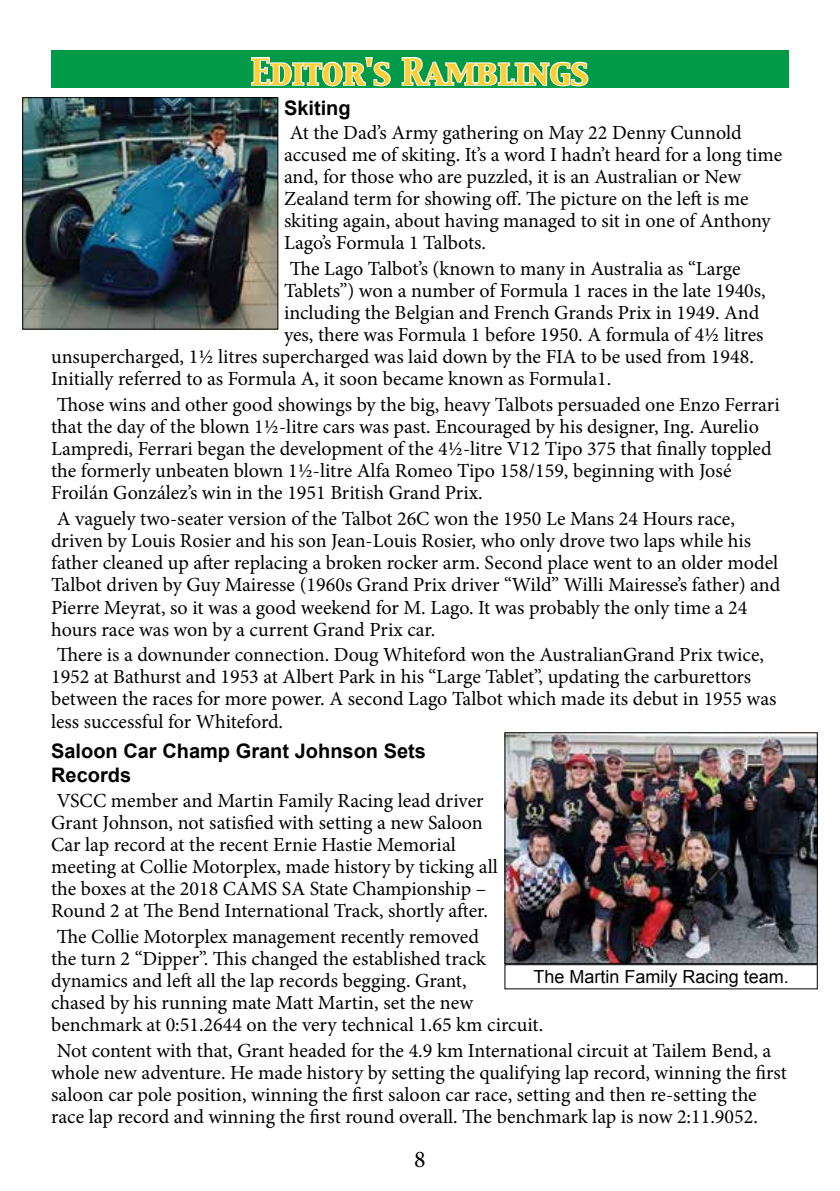
<style>
.page{position:relative;width:840px;height:1191px;background:#fff}
.page>*{position:absolute;margin:0;border:0;box-sizing:border-box;transform-origin:0 0}
.t1{font:32px "Capitals";color:#ffce35}
.t2{font:24px "Minion Pro";color:#000}
.t3{font:20px/22px "Minion Pro";color:#000}
.t4{font:700 20px/24px "Arial";color:#000}
.t5{font:18px "Arial";color:#000}
</style>
<div class="page">
<div style="left:51px;top:50px;width:737px;height:38px;background:#019a49"></div>
<svg style="left:251px;top:57px;width:140px;height:30px"></svg>
<svg style="left:401px;top:56px;width:188px;height:31px"></svg>
<img style="left:24px;top:99px;width:252px;height:229px">
<div style="left:22px;top:97px;width:256px;height:233px;border:1px solid #000"></div>
<img style="left:506px;top:734px;width:309px;height:228px">
<div style="left:504px;top:732px;width:313px;height:232px;border:1px solid #000"></div>
<div style="left:504px;top:964px;width:313px;height:25px;border:1px solid #000"></div>
<h1 class="t1" style="left:251px;top:50px;width:339px">Editor's Ramblings</h1>
<p class="t4" style="left:284px;top:96px;width:68px">Skiting</p>
<p class="t3" style="left:284px;top:122px;width:499px">At the Dad’s Army gathering on May 22 Denny Cunnold accused me of skiting. It’s a word I hadn’t heard for a long time and, for those who are puzzled, it is an Australian or New Zealand term for showing off. The picture on the left is me skiting again, about having managed to sit in one of Anthony Lago’s Formula 1 Talbots.</p>
<p class="t3" style="left:289px;top:258px;width:452px">The Lago Talbot’s (known to many in Australia as “Large</p>
<p class="t3" style="left:284px;top:280px;width:483px">Tablets”) won a number of Formula 1 races in the late 1940s,</p>
<p class="t3" style="left:284px;top:302px;width:476px">including the Belgian and French Grands Prix in 1949. And</p>
<p class="t3" style="left:284px;top:324px;width:480px">yes, there was Formula 1 before 1950. A formula of 4½ litres</p>
<p class="t3" style="left:51px;top:346px;width:704px">unsupercharged, 1½ litres supercharged was laid down by the FIA to be used from 1948.</p>
<p class="t3" style="left:51px;top:368px;width:561px">Initially referred to as Formula A, it soon became known as Formula1.</p>
<p class="t3" style="left:51px;top:394px;width:729px">Those wins and other good showings by the big, heavy Talbots persuaded one Enzo Ferrari that the day of the blown 1½-litre cars was past. Encouraged by his designer, Ing. Aurelio Lampredi, Ferrari began the development of the 4½-litre V12 Tipo 375 that finally toppled the formerly unbeaten blown 1½-litre Alfa Romeo Tipo 158/159, beginning with José Froilán González’s win in the 1951 British Grand Prix.</p>
<p class="t3" style="left:51px;top:508px;width:730px">A vaguely two-seater version of the Talbot 26C won the 1950 Le Mans 24 Hours race, driven by Louis Rosier and his son Jean-Louis Rosier, who only drove two laps while his father cleaned up after replacing a broken rocker arm. Second place went to an older model Talbot driven by Guy Mairesse (1960s Grand Prix driver “Wild” Willi Mairesse’s father) and Pierre Meyrat, so it was a good weekend for M. Lago. It was probably the only time a 24 hours race was won by a current Grand Prix car.</p>
<p class="t3" style="left:51px;top:644px;width:726px">There is a downunder connection. Doug Whiteford won the AustralianGrand Prix twice, 1952 at Bathurst and 1953 at Albert Park in his “Large Tablet”, updating the carburettors between the races for more power. A second Lago Talbot which made its debut in 1955 was less successful for Whiteford.</p>
<p class="t4" style="left:51px;top:740px;width:376px">Saloon Car Champ Grant Johnson Sets<br>Records</p>
<p class="t3" style="left:51px;top:790px;width:448px">VSCC member and Martin Family Racing lead driver Grant Johnson, not satisfied with setting a new Saloon Car lap record at the recent Ernie Hastie Memorial meeting at Collie Motorplex, made history by ticking all the boxes at the 2018 CAMS SA State Championship – Round 2 at The Bend International Track, shortly after.</p>
<p class="t3" style="left:51px;top:926px;width:493px">The Collie Motorplex management recently removed<br>the turn 2 “Dipper”. This changed the established track dynamics and left all the lap records begging. Grant,<br>chased by his running mate Matt Martin, set the new benchmark at 0:51.2644 on the very technical 1.65 km circuit.</p>
<p class="t3" style="left:51px;top:1039px;width:737px">Not content with that, Grant headed for the 4.9 km International circuit at Tailem Bend, a whole new adventure. He made history by setting the qualifying lap record, winning the first saloon car pole position, winning the first saloon car race, setting and then re-setting the race lap record and winning the first round overall. The benchmark lap is now 2:11.9052.</p>
<p class="t5" style="left:533px;top:965px;width:257px">The Martin Family Racing team.</p>
<p class="t2" style="left:414px;top:1143px;width:13px">8</p>
</div>
